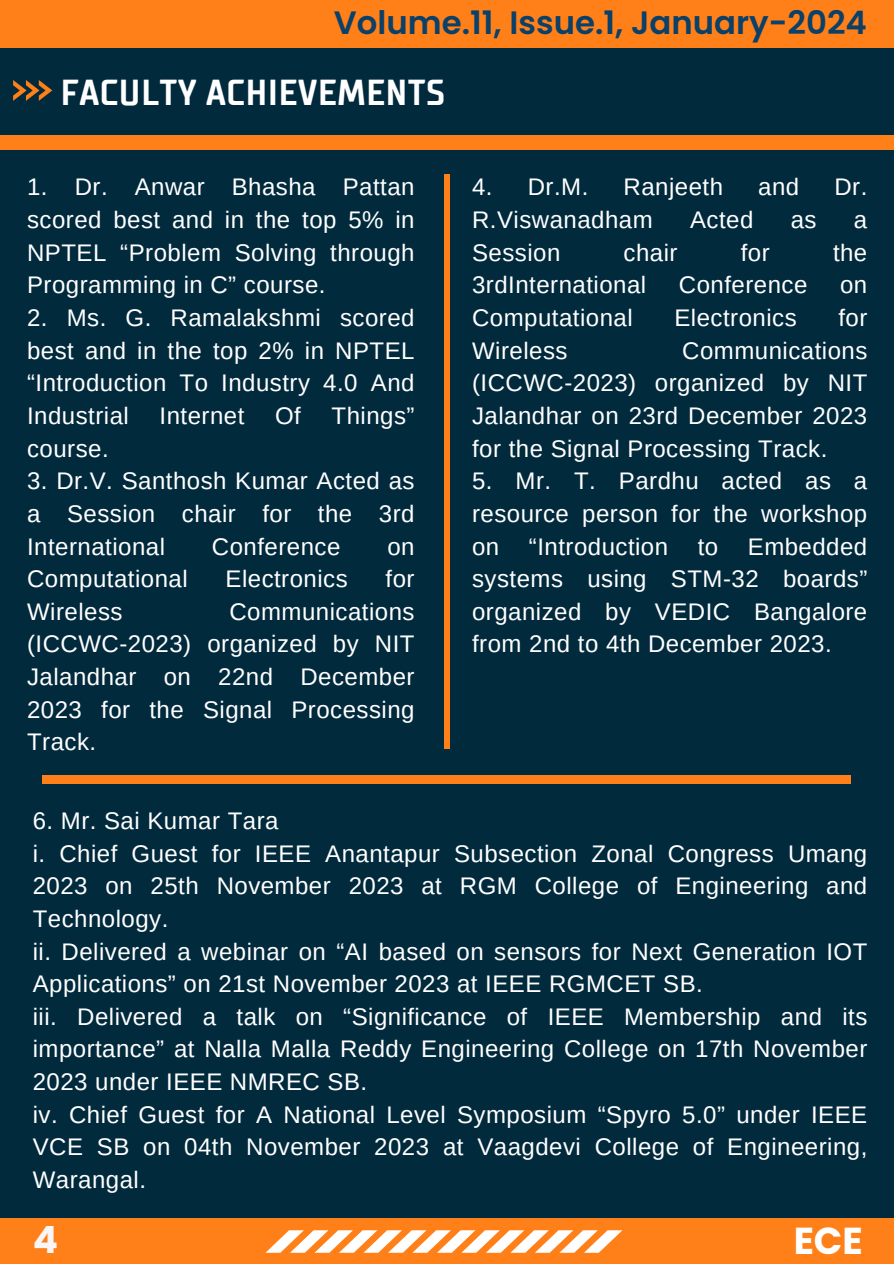
<style>
.page{position:relative;width:894px;height:1264px;background:#fff}
.page>*{position:absolute;margin:0;border:0;box-sizing:border-box;transform-origin:0 0}
.t1{font:700 37.5px "Poppins";color:#fff}
.t2{font:700 37.5px "Poppins";color:#f8f6f7}
.t3{font:700 36px "TT Supermolot Condensed";letter-spacing:.025em;color:#fff}
.t4{font:600 32.25px "Poppins";color:#0b4068}
.t5{font:24px/32.7px "Arimo";letter-spacing:.02em;color:#fff;text-align:justify}
</style>
<div class="page">
<div style="left:0;top:0;width:893px;height:1263px;background:#022a3d"></div>
<div style="left:43px;top:775px;width:807px;height:9px;background:#ff8019"></div>
<svg style="left:13px;top:80px;width:39px;height:21px"></svg>
<div style="left:0;top:0;width:893px;height:48px;background:#ff8019"></div>
<div style="left:0;top:1217px;width:893px;height:46px;background:#ff8019"></div>
<div style="left:444px;top:174px;width:5px;height:574px;background:#ff8019"></div>
<div style="left:0;top:135px;width:893px;height:15px;background:#ff8019"></div>
<svg style="left:266px;top:1230px;width:356px;height:22px"></svg>
<p class="t4" style="left:334px;top:0;width:534px">Volume.11, Issue.1, January-2024</p>
<p class="t3" style="left:61px;top:69px;width:385px">FACULTY ACHIEVEMENTS</p>
<p class="t5" style="left:27px;top:171px;width:389px">1. Dr. Anwar Bhasha Pattan scored best and in the top 5% in NPTEL “Problem Solving through Programming in C” course.</p>
<p class="t5" style="left:27px;top:301px;width:389px">2. Ms. G. Ramalakshmi scored best and in the top 2% in NPTEL “Introduction To Industry 4.0 And Industrial</p>
<p class="t5" style="left:159px;top:399px;width:86px">Internet</p>
<p class="t5" style="left:275px;top:399px;width:27px">Of</p>
<p class="t5" style="left:331px;top:399px;width:84px">Things”</p>
<p class="t5" style="left:27px;top:432px;width:83px">course.</p>
<p class="t5" style="left:27px;top:464px;width:389px">3. Dr.V. Santhosh Kumar Acted as a Session chair for the 3rd International</p>
<p class="t5" style="left:212px;top:530px;width:130px">Conference</p>
<p class="t5" style="left:387px;top:530px;width:29px">on</p>
<p class="t5" style="left:27px;top:562px;width:162px">Computational</p>
<p class="t5" style="left:225px;top:562px;width:124px">Electronics</p>
<p class="t5" style="left:385px;top:562px;width:30px">for</p>
<p class="t5" style="left:27px;top:595px;width:97px">Wireless</p>
<p class="t5" style="left:27px;top:595px;width:389px;text-indent:202px">Communications (ICCWC-2023) organized by NIT Jalandhar on 22nd December 2023 for the Signal Processing Track.</p>
<p class="t5" style="left:472px;top:171px;width:118px">4. Dr.M.</p>
<p class="t5" style="left:623px;top:171px;width:101px">Ranjeeth</p>
<p class="t5" style="left:758px;top:171px;width:42px">and</p>
<p class="t5" style="left:834px;top:171px;width:34px">Dr.</p>
<p class="t5" style="left:472px;top:203px;width:182px">R.Viswanadham</p>
<p class="t5" style="left:690px;top:203px;width:65px">Acted</p>
<p class="t5" style="left:790px;top:203px;width:27px">as</p>
<p class="t5" style="left:853px;top:203px;width:15px">a</p>
<p class="t5" style="left:472px;top:236px;width:90px">Session</p>
<p class="t5" style="left:623px;top:236px;width:55px">chair</p>
<p class="t5" style="left:740px;top:236px;width:30px">for</p>
<p class="t5" style="left:832px;top:236px;width:36px">the</p>
<p class="t5" style="left:472px;top:269px;width:175px">3rdInternational</p>
<p class="t5" style="left:678px;top:269px;width:130px">Conference</p>
<p class="t5" style="left:839px;top:269px;width:29px">on</p>
<p class="t5" style="left:472px;top:301px;width:162px">Computational</p>
<p class="t5" style="left:674px;top:301px;width:124px">Electronics</p>
<p class="t5" style="left:838px;top:301px;width:30px">for</p>
<p class="t5" style="left:472px;top:334px;width:97px">Wireless</p>
<p class="t5" style="left:472px;top:334px;width:396px;text-indent:210px">Communications (ICCWC-2023) organized by NIT Jalandhar on 23rd December 2023 for the Signal Processing Track.</p>
<p class="t5" style="left:472px;top:464px;width:396px">5. Mr. T. Pardhu acted as a resource person for the workshop on “Introduction to Embedded systems using STM-32 boards” organized by VEDIC Bangalore from 2nd to 4th December 2023.</p>
<h2 class="t5" style="left:33px;top:804px;width:247px">6. Mr. Sai Kumar Tara</h2>
<p class="t5" style="left:33px;top:836px;width:835px">i. Chief Guest for IEEE Anantapur Subsection Zonal Congress Umang 2023 on 25th November 2023 at RGM College of Engineering and Technology.</p>
<h1 class="t5" style="left:33px;top:934px;width:835px">ii. Delivered a webinar on “AI based on sensors for Next Generation IOT<br>Applications” on 21st November 2023 at IEEE RGMCET SB.</h1>
<p class="t5" style="left:33px;top:1000px;width:835px">iii. Delivered a talk on “Significance of IEEE Membership and its importance” at Nalla Malla Reddy Engineering College on 17th November 2023 under IEEE NMREC SB.</p>
<p class="t5" style="left:33px;top:1097px;width:835px">iv. Chief Guest for A National Level Symposium “Spyro 5.0” under IEEE VCE SB on 04th November 2023 at Vaagdevi College of Engineering, Warangal.</p>
<p class="t2" style="left:33px;top:1213px;width:27px">4</p>
<p class="t1" style="left:793px;top:1214px;width:71px">ECE</p>
</div>
